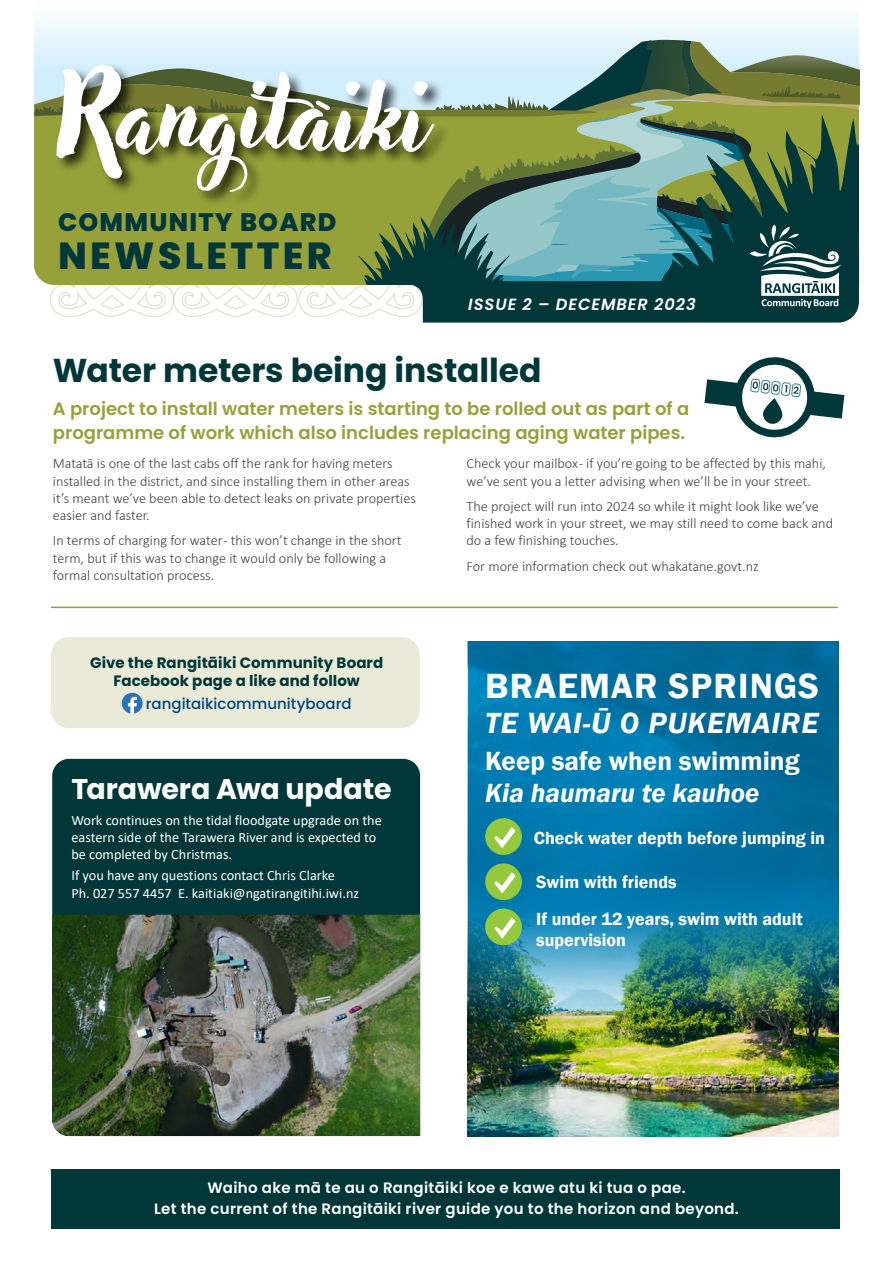
<style>
.page{position:relative;width:893px;height:1263px;background:#fff}
.page>*{position:absolute;margin:0;border:0;box-sizing:border-box;transform-origin:0 0}
.t1{font:101.7px "Adlery Pro";color:#fff}
.t2{font:800 37.65px "Poppins";letter-spacing:.09em;color:#013739}
.t3{font:600 36px "Franklin Gothic";letter-spacing:.03em;color:#fff}
.t4{font:700 33px "Poppins";letter-spacing:-.005em;color:#013739}
.t5{font:italic 600 30px "Franklin Gothic";letter-spacing:.03em;color:#fff}
.t6{font:700 28.5px "Poppins";letter-spacing:-.005em;color:#fff}
.t7{font:600 27px "Franklin Gothic";color:#fff}
.t8{font:italic 600 27px "Franklin Gothic";color:#fff}
.t9{font:800 25.35px "Poppins";letter-spacing:.05em;color:#013739}
.t10{font:600 18px/24px "Poppins";color:#97a139}
.t11{font:600 18px/21.6px "Franklin Gothic";color:#fff}
.t12{font:italic 600 16.2px "Poppins";letter-spacing:.06em;color:#fff}
.t13{font:600 15px/21px "Poppins";letter-spacing:.02em;color:#fff;text-align:center}
.t14{font:700 15px/18px "Poppins";letter-spacing:.005em;color:#013739;text-align:center}
.t15{font:500 15px "Poppins";color:#00447c}
.t16{font:300 14.25px/17.1px "Calibri";color:#414042}
.t17{font:14.25px/17.1px "Calibri";color:#fff}
</style>
<div class="page">
<div style="left:52px;top:759px;width:368px;height:156px;background:#013739"></div>
<img style="left:52px;top:915px;width:368px;height:221px">
<div style="left:34px;top:0;width:825px;height:202px;background:#f4fbfe"></div>
<div style="left:51px;top:1169px;width:789px;height:60px;background:#013739"></div>
<svg style="left:34px;top:40px;width:825px;height:283px;background:#7c946f"></svg>
<hr style="left:51px;top:607px;width:787px;height:1px;background:#97a139">
<img style="left:468px;top:988px;width:371px;height:148px">
<img style="left:468px;top:641px;width:371px;height:347px">
<div style="left:485px;top:818px;width:37px;height:37px;background:#95c93d;border-radius:50%"></div>
<svg style="left:494px;top:827px;width:22px;height:21px"></svg>
<div style="left:485px;top:908px;width:37px;height:37px;background:#95c93d;border-radius:50%"></div>
<svg style="left:494px;top:917px;width:22px;height:22px"></svg>
<div style="left:485px;top:863px;width:37px;height:37px;background:#95c93d;border-radius:50%"></div>
<svg style="left:494px;top:872px;width:22px;height:21px"></svg>
<svg style="left:704px;top:357px;width:140px;height:81px"></svg>
<div style="left:51px;top:637px;width:369px;height:91px;background:#eaead8;border-radius:18px"></div>
<svg style="left:122px;top:693px;width:21px;height:21px"></svg>
<h1 class="t1" style="left:57px;top:53px;width:373px">Rangitaiki</h1>
<h3 class="t9" style="left:58px;top:207px;width:280px">COMMUNITY BOARD</h3>
<h2 class="t2" style="left:58px;top:233px;width:275px">NEWSLETTER</h2>
<p class="t12" style="left:468px;top:295px;width:229px">ISSUE 2 – DECEMBER 2023</p>
<h3 class="t4" style="left:53px;top:351px;width:490px">Water meters being installed</h3>
<p class="t10" style="left:53px;top:396px;width:638px">A project to install water meters is starting to be rolled out as part of a programme of work which also includes replacing aging water pipes.</p>
<p class="t16" style="left:53px;top:455px;width:365px">Matatā is one of the last cabs off the rank for having meters installed in the district, and since installing them in other areas it’s meant we’ve been able to detect leaks on private properties easier and faster.</p>
<p class="t16" style="left:53px;top:532px;width:350px">In terms of charging for water - this won’t change in the short term, but if this was to change it would only be following a formal consultation process.</p>
<p class="t16" style="left:467px;top:455px;width:361px">Check your mailbox - if you’re going to be affected by this mahi, we’ve sent you a letter advising when we’ll be in your street.</p>
<p class="t16" style="left:467px;top:498px;width:368px">The project will run into 2024 so while it might look like we’ve finished work in your street, we may still need to come back and do a few finishing touches.</p>
<p class="t16" style="left:467px;top:558px;width:294px">For more information check out whakatane.govt.nz</p>
<p class="t14" style="left:90px;top:653px;width:295px">Give the Rangitāiki Community Board<br>Facebook page a like and follow</p>
<p class="t15" style="left:146px;top:695px;width:207px">rangitaikicommunityboard</p>
<h3 class="t6" style="left:71px;top:773px;width:322px">Tarawera Awa update</h3>
<p class="t17" style="left:71px;top:811px;width:312px">Work continues on the tidal floodgate upgrade on the eastern side of the Tarawera River and is expected to be completed by Christmas.</p>
<p class="t17" style="left:71px;top:867px;width:289px">If you have any questions contact Chris Clarke<br>Ph. 027 557 4457 E. kaitiaki@ngatirangitihi.iwi.nz</p>
<h3 class="t3" style="left:485px;top:664px;width:335px">BRAEMAR SPRINGS</h3>
<h3 class="t5" style="left:485px;top:703px;width:335px">TE WAI-Ū O PUKEMAIRE</h3>
<h3 class="t7" style="left:485px;top:744px;width:316px">Keep safe when swimming</h3>
<h3 class="t8" style="left:485px;top:776px;width:276px">Kia haumaru te kauhoe</h3>
<p class="t11" style="left:534px;top:828px;width:293px">Check water depth before jumping in</p>
<p class="t11" style="left:536px;top:871px;width:142px">Swim with friends</p>
<p class="t11" style="left:536px;top:908px;width:268px">If under 12 years, swim with adult supervision</p>
<p class="t13" style="left:154px;top:1177px;width:586px">Waiho ake mā te au o Rangitāiki koe e kawe atu ki tua o pae.<br>Let the current of the Rangitāiki river guide you to the horizon and beyond.</p>
</div>
